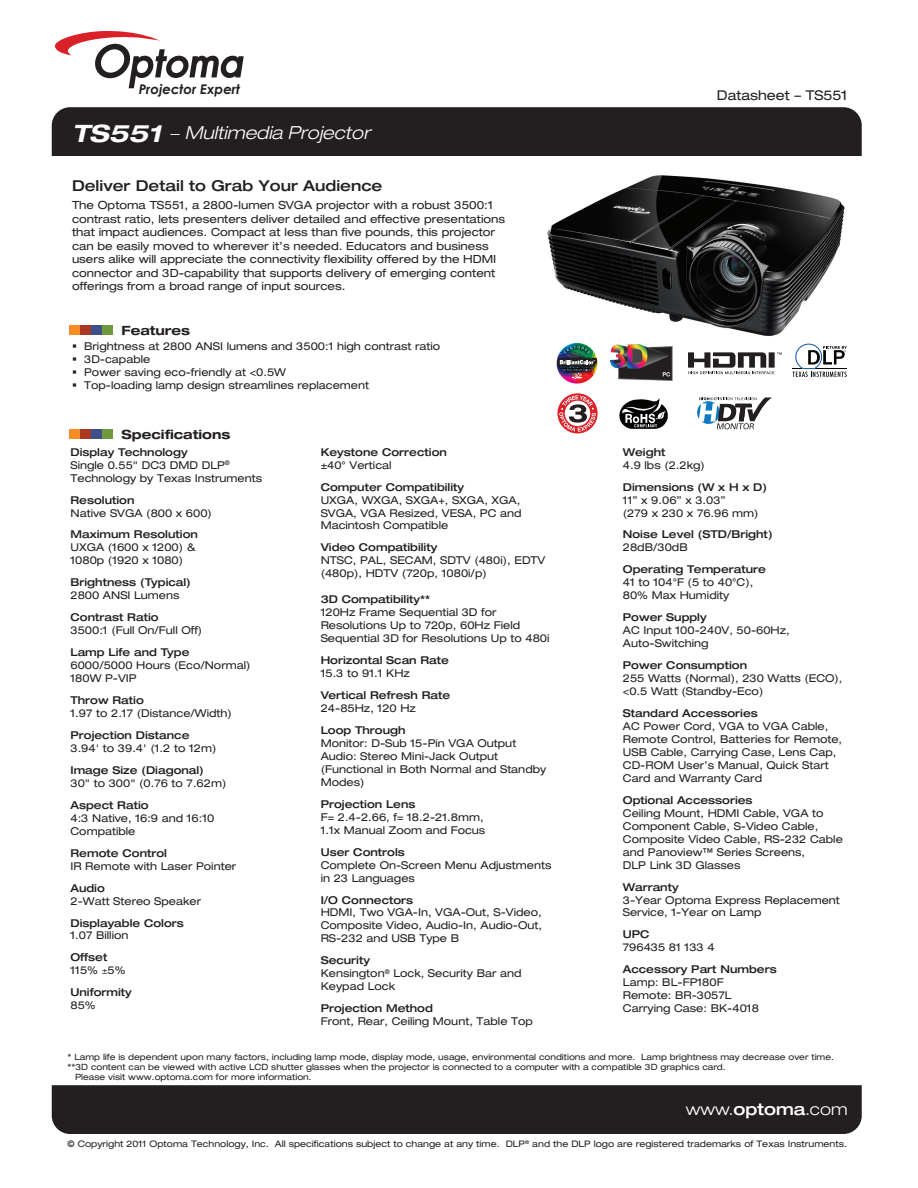
<style>
.page{position:relative;width:918px;height:1188px;background:#fff}
.page>*{position:absolute;margin:0;border:0;box-sizing:border-box;transform-origin:0 0}
.t1{font:italic 300 expanded 18px "Helvetica Neue";color:#fff}
.t2{font:300 expanded 16.5px "Helvetica Neue";color:#fff}
.t3{font:500 expanded 15px "Helvetica Neue";color:#231f20}
.t4{font:expanded 13.5px "Helvetica Neue";color:#231f20}
.t5{font:italic 700 13.35px "Century Gothic";color:#231f20}
.t6{font:700 expanded 12.75px "Helvetica Neue";color:#231f20}
.t7{font:expanded 11.25px/13.5px "Helvetica Neue";color:#231f20}
.t8{font:expanded 10.8px/12.9px "Helvetica Neue";color:#231f20}
.t9{font:500 expanded 10.8px "Helvetica Neue";color:#231f20}
.t10{font:expanded 9px "Helvetica Neue";color:#231f20}
.t11{font:expanded 8.7px "Helvetica Neue";color:#231f20}
.s1{font-weight:700;font-size:24px}
.s2{font-weight:500}
</style>
<div class="page">
<img style="left:547px;top:175px;width:298px;height:169px">
<div style="left:52px;top:1085px;width:810px;height:49px;background:#231f20"></div>
<div style="left:52px;top:107px;width:810px;height:49px;background:#231f20"></div>
<svg style="left:55px;top:31px;width:189px;height:57px"></svg>
<div style="left:70px;top:429px;width:10px;height:10px;background:#f48c23"></div>
<div style="left:80px;top:429px;width:11px;height:10px;background:#a73923"></div>
<div style="left:91px;top:429px;width:11px;height:10px;background:#3d5087"></div>
<div style="left:102px;top:429px;width:11px;height:10px;background:#70993e"></div>
<svg style="left:792px;top:344px;width:55px;height:33px"></svg>
<div style="left:70px;top:326px;width:10px;height:9px;background:#f48c23"></div>
<div style="left:80px;top:326px;width:11px;height:9px;background:#a73923"></div>
<div style="left:91px;top:326px;width:11px;height:9px;background:#3d5087"></div>
<div style="left:102px;top:326px;width:11px;height:9px;background:#70993e"></div>
<svg style="left:697px;top:397px;width:75px;height:32px"></svg>
<svg style="left:557px;top:393px;width:41px;height:40px"></svg>
<img style="left:557px;top:343px;width:40px;height:41px">
<svg style="left:619px;top:398px;width:49px;height:31px"></svg>
<svg style="left:688px;top:352px;width:94px;height:22px"></svg>
<img style="left:611px;top:344px;width:62px;height:36px">
<p class="t5" style="left:139px;top:80px;width:103px">Projector Expert</p>
<h1 class="t1" style="left:72px;top:121px;width:300px"><span class="s1">TS551</span> − Multimedia Projector</h1>
<h3 class="t3" style="left:72px;top:176px;width:312px">Deliver Detail to Grab Your Audience</h3>
<p class="t7" style="left:72px;top:198px;width:435px">The Optoma TS551, a 2800-lumen SVGA projector with a robust 3500:1 contrast ratio, lets presenters deliver detailed and effective presentations that impact audiences. Compact at less than five pounds, this projector can be easily moved to wherever it’s needed. Educators and business users alike will appreciate the connectivity flexibility offered by the HDMI connector and 3D-capability that supports delivery of emerging content offerings from a broad range of input sources.</p>
<p class="t6" style="left:121px;top:322px;width:70px">Features</p>
<p class="t8" style="left:72px;top:340px;width:370px">▪ Brightness at 2800 ANSI lumens and 3500:1 high contrast ratio</p>
<p class="t8" style="left:72px;top:353px;width:80px">▪ 3D-capable</p>
<p class="t8" style="left:72px;top:366px;width:216px">▪ Power saving eco-friendly at &lt;0.5W</p>
<p class="t8" style="left:72px;top:379px;width:299px">▪ Top-loading lamp design streamlines replacement</p>
<p class="t6" style="left:121px;top:427px;width:111px">Specifications</p>
<p class="t8" style="left:71px;top:445px;width:193px"><span class="s2">Display Technology<br></span>Single 0.55" DC3 DMD DLP<sup>®<br></sup>Technology by Texas Instruments</p>
<p class="t9" style="left:71px;top:493px;width:65px">Resolution</p>
<p class="t8" style="left:71px;top:506px;width:143px">Native SVGA (800 x 600)</p>
<p class="t9" style="left:71px;top:528px;width:129px">Maximum Resolution</p>
<p class="t8" style="left:71px;top:541px;width:127px">UXGA (1600 x 1200) &amp;<br>1080p (1920 x 1080)</p>
<p class="t9" style="left:71px;top:576px;width:122px">Brightness (Typical)</p>
<p class="t8" style="left:71px;top:589px;width:111px">2800 ANSI Lumens</p>
<p class="t9" style="left:71px;top:611px;width:90px">Contrast Ratio</p>
<p class="t8" style="left:71px;top:624px;width:133px">3500:1 (Full On/Full Off)</p>
<p class="t9" style="left:71px;top:646px;width:121px">Lamp Life and Type</p>
<p class="t8" style="left:71px;top:659px;width:182px">6000/5000 Hours (Eco/Normal)<br>180W P-VIP</p>
<p class="t9" style="left:71px;top:694px;width:75px">Throw Ratio</p>
<p class="t8" style="left:71px;top:707px;width:163px">1.97 to 2.17 (Distance/Width)</p>
<p class="t9" style="left:71px;top:728px;width:120px">Projection Distance</p>
<p class="t8" style="left:71px;top:741px;width:147px">3.94' to 39.4' (1.2 to 12m)</p>
<p class="t9" style="left:71px;top:763px;width:135px">Image Size (Diagonal)</p>
<p class="t8" style="left:71px;top:776px;width:157px">30" to 300" (0.76 to 7.62m)</p>
<p class="t9" style="left:71px;top:798px;width:80px">Aspect Ratio</p>
<p class="t8" style="left:71px;top:811px;width:145px">4:3 Native, 16:9 and 16:10<br>Compatible</p>
<p class="t9" style="left:71px;top:846px;width:98px">Remote Control</p>
<p class="t8" style="left:71px;top:859px;width:167px">IR Remote with Laser Pointer</p>
<p class="t9" style="left:71px;top:881px;width:36px">Audio</p>
<p class="t8" style="left:71px;top:894px;width:132px">2-Watt Stereo Speaker</p>
<p class="t9" style="left:71px;top:916px;width:115px">Displayable Colors</p>
<p class="t8" style="left:71px;top:929px;width:60px">1.07 Billion</p>
<p class="t9" style="left:71px;top:951px;width:38px">Offset</p>
<p class="t8" style="left:71px;top:964px;width:57px">115% 5%</p>
<p class="t9" style="left:71px;top:986px;width:63px">Uniformity</p>
<p class="t8" style="left:71px;top:999px;width:27px">85%</p>
<p class="t9" style="left:321px;top:445px;width:128px">Keystone Correction</p>
<p class="t8" style="left:321px;top:458px;width:72px">±40° Vertical</p>
<p class="t9" style="left:321px;top:480px;width:145px">Computer Compatibility</p>
<p class="t8" style="left:321px;top:493px;width:202px;text-align:justify">UXGA, WXGA, SXGA+, SXGA, XGA, SVGA, VGA Resized, VESA, PC and Macintosh Compatible</p>
<p class="t9" style="left:321px;top:541px;width:118px">Video Compatibility</p>
<p class="t8" style="left:321px;top:554px;width:226px">NTSC, PAL, SECAM, SDTV (480i), EDTV (480p), HDTV (720p, 1080i/p)</p>
<p class="t9" style="left:321px;top:593px;width:111px">3D Compatibility**</p>
<p class="t8" style="left:321px;top:606px;width:230px">120Hz Frame Sequential 3D for<br>Resolutions Up to 720p, 60Hz Field<br>Sequential 3D for Resolutions Up to 480i</p>
<p class="t9" style="left:321px;top:654px;width:130px">Horizontal Scan Rate</p>
<p class="t8" style="left:321px;top:667px;width:91px">15.3 to 91.1 KHz</p>
<p class="t9" style="left:321px;top:688px;width:131px">Vertical Refresh Rate</p>
<p class="t8" style="left:321px;top:702px;width:97px">24-85Hz, 120 Hz</p>
<p class="t9" style="left:321px;top:723px;width:86px">Loop Through</p>
<p class="t8" style="left:321px;top:736px;width:227px">Monitor: D-Sub 15-Pin VGA Output<br>Audio: Stereo Mini-Jack Output (Functional in Both Normal and Standby<br>Modes)</p>
<p class="t9" style="left:321px;top:797px;width:96px">Projection Lens</p>
<p class="t8" style="left:321px;top:810px;width:166px">F= 2.4-2.66, f= 18.2-21.8mm,<br>1.1x Manual Zoom and Focus</p>
<p class="t9" style="left:321px;top:845px;width:86px">User Controls</p>
<p class="t8" style="left:321px;top:858px;width:232px">Complete On-Screen Menu Adjustments in 23 Languages</p>
<p class="t9" style="left:321px;top:893px;width:94px">I/O Connectors</p>
<p class="t8" style="left:321px;top:906px;width:223px;text-align:justify">HDMI, Two VGA-In, VGA-Out, S-Video, Composite Video, Audio-In, Audio-Out, RS-232 and USB Type B</p>
<p class="t8" style="left:321px;top:954px;width:202px"><span class="s2">Security<br></span>Kensington<sup>®</sup> Lock, Security Bar and<br>Keypad Lock</p>
<p class="t9" style="left:321px;top:1002px;width:114px">Projection Method</p>
<p class="t8" style="left:321px;top:1015px;width:214px">Front, Rear, Ceiling Mount, Table Top</p>
<p class="t4" style="left:717px;top:87px;width:132px">Datasheet – TS551</p>
<p class="t9" style="left:623px;top:445px;width:44px">Weight</p>
<p class="t8" style="left:623px;top:458px;width:84px">4.9 lbs (2.2kg)</p>
<p class="t9" style="left:623px;top:480px;width:146px">Dimensions (W x H x D)</p>
<p class="t8" style="left:623px;top:493px;width:137px">11” x 9.06” x 3.03”<br>(279 x 230 x 76.96 mm)</p>
<p class="t9" style="left:623px;top:528px;width:151px">Noise Level (STD/Bright)</p>
<p class="t8" style="left:623px;top:541px;width:66px">28dB/30dB</p>
<p class="t9" style="left:623px;top:563px;width:145px">Operating Temperature</p>
<p class="t8" style="left:623px;top:576px;width:132px">41 to 104°F (5 to 40°C),<br>80% Max Humidity</p>
<p class="t9" style="left:623px;top:611px;width:85px">Power Supply</p>
<p class="t8" style="left:623px;top:624px;width:168px">AC Input 100-240V, 50-60Hz,<br>Auto-Switching</p>
<p class="t9" style="left:623px;top:659px;width:126px">Power Consumption</p>
<p class="t8" style="left:623px;top:672px;width:221px">255 Watts (Normal), 230 Watts (ECO), &lt;0.5 Watt (Standby-Eco)</p>
<p class="t9" style="left:623px;top:706px;width:136px">Standard Accessories</p>
<p class="t8" style="left:623px;top:720px;width:221px">AC Power Cord, VGA to VGA Cable,<br>Remote Control, Batteries for Remote,<br>USB Cable, Carrying Case, Lens Cap,<br>CD-ROM User’s Manual, Quick Start<br>Card and Warranty Card</p>
<p class="t9" style="left:623px;top:793px;width:131px">Optional Accessories</p>
<p class="t8" style="left:623px;top:806px;width:222px">Ceiling Mount, HDMI Cable, VGA to<br>Component Cable, S-Video Cable,<br>Composite Video Cable, RS-232 Cable and Panoview™ Series Screens,<br>DLP Link 3D Glasses</p>
<p class="t9" style="left:623px;top:880px;width:57px">Warranty</p>
<p class="t8" style="left:623px;top:893px;width:219px">3-Year Optoma Express Replacement<br>Service, 1-Year on Lamp</p>
<p class="t9" style="left:623px;top:928px;width:28px">UPC</p>
<p class="t8" style="left:623px;top:941px;width:93px">796435 81 133 4</p>
<p class="t9" style="left:623px;top:963px;width:155px">Accessory Part Numbers</p>
<p class="t8" style="left:623px;top:976px;width:138px">Lamp: BL-FP180F<br>Remote: BR-3057L<br>Carrying Case: BK-4018</p>
<p class="t11" style="left:68px;top:1051px;width:768px">* Lamp life is dependent upon many factors, including lamp mode, display mode, usage, environmental conditions and more. Lamp brightness may decrease over time.</p>
<p class="t11" style="left:68px;top:1061px;width:660px">**3D content can be viewed with active LCD shutter glasses when the projector is connected to a computer with a compatible 3D graphics card.</p>
<p class="t11" style="left:75px;top:1072px;width:238px">Please visit www.optoma.com for more information.</p>
<h2 class="t2" style="left:686px;top:1099px;width:163px">www.<span class="s2">optoma</span>.com</h2>
<p class="t10" style="left:68px;top:1139px;width:781px">© Copyright 2011 Optoma Technology, Inc. All specifications subject to change at any time. DLP<sup>®</sup> and the DLP logo are registered trademarks of Texas Instruments.</p>
</div>
